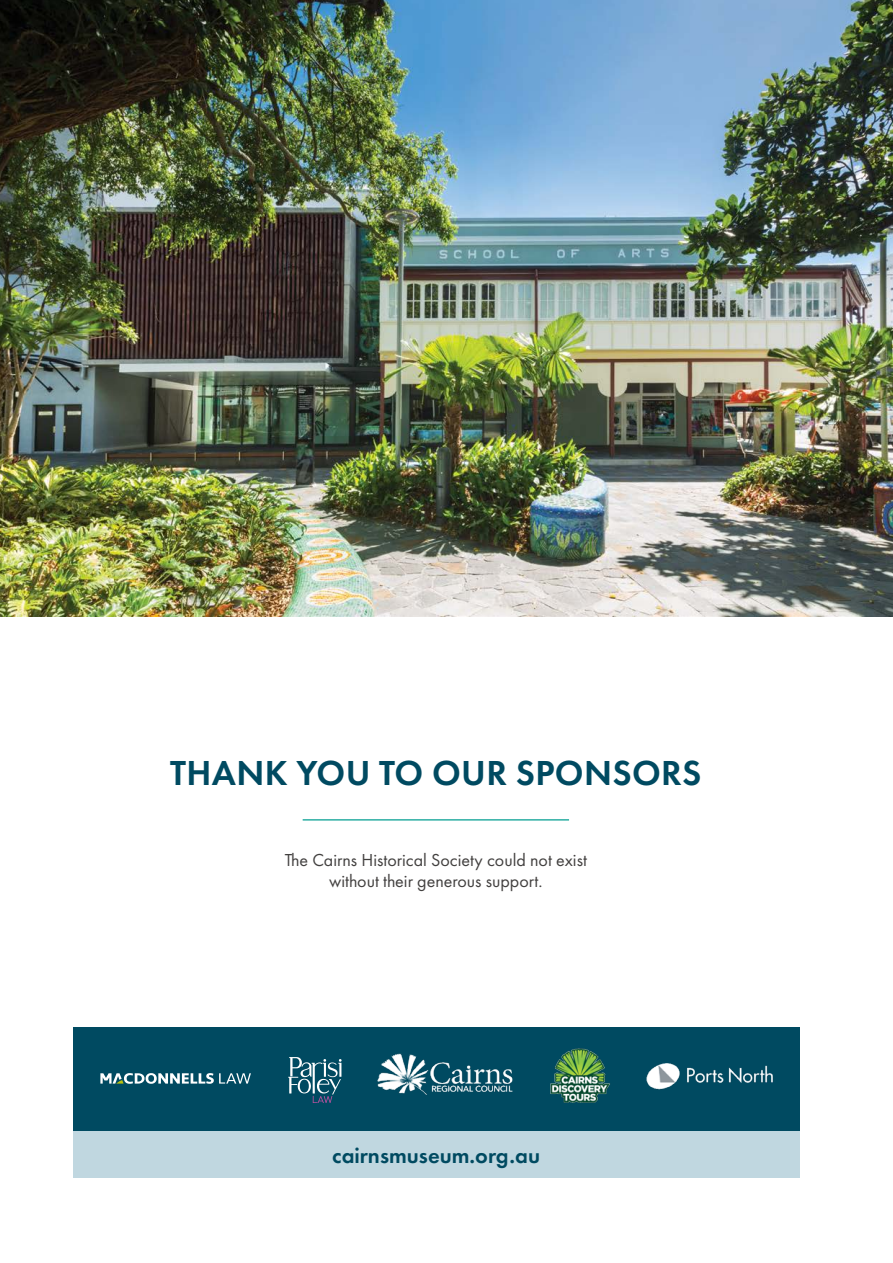
<style>
.page{position:relative;width:893px;height:1263px;background:#fff}
.page>*{position:absolute;margin:0;border:0;box-sizing:border-box;transform-origin:0 0}
.t1{font:600 36px "Futura PT";letter-spacing:.01em;color:#004a61}
.t2{font:600 22.5px "Futura PT";color:#004a61}
.t3{font:18px/21.6px "Futura PT";color:#42403f;text-align:center}
</style>
<div class="page">
<hr style="left:303px;top:819px;width:266px;height:2px;background:#2cafa4">
<img style="left:0;top:0;width:893px;height:617px">
<div style="left:73px;top:1027px;width:726px;height:105px;background:#004a61"></div>
<svg style="left:288px;top:1057px;width:54px;height:46px"></svg>
<img style="left:550px;top:1048px;width:60px;height:55px">
<svg style="left:100px;top:1073px;width:151px;height:11px"></svg>
<img style="left:377px;top:1053px;width:136px;height:42px">
<img style="left:646px;top:1063px;width:127px;height:27px">
<div style="left:73px;top:1131px;width:726px;height:47px;background:#c0d7e0"></div>
<h1 class="t1" style="left:170px;top:750px;width:533px">THANK YOU TO OUR SPONSORS</h1>
<p class="t3" style="left:285px;top:849px;width:304px">The Cairns Historical Society could not exist without their generous support.</p>
<p class="t2" style="left:332px;top:1142px;width:209px">cairnsmuseum.org.au</p>
</div>
